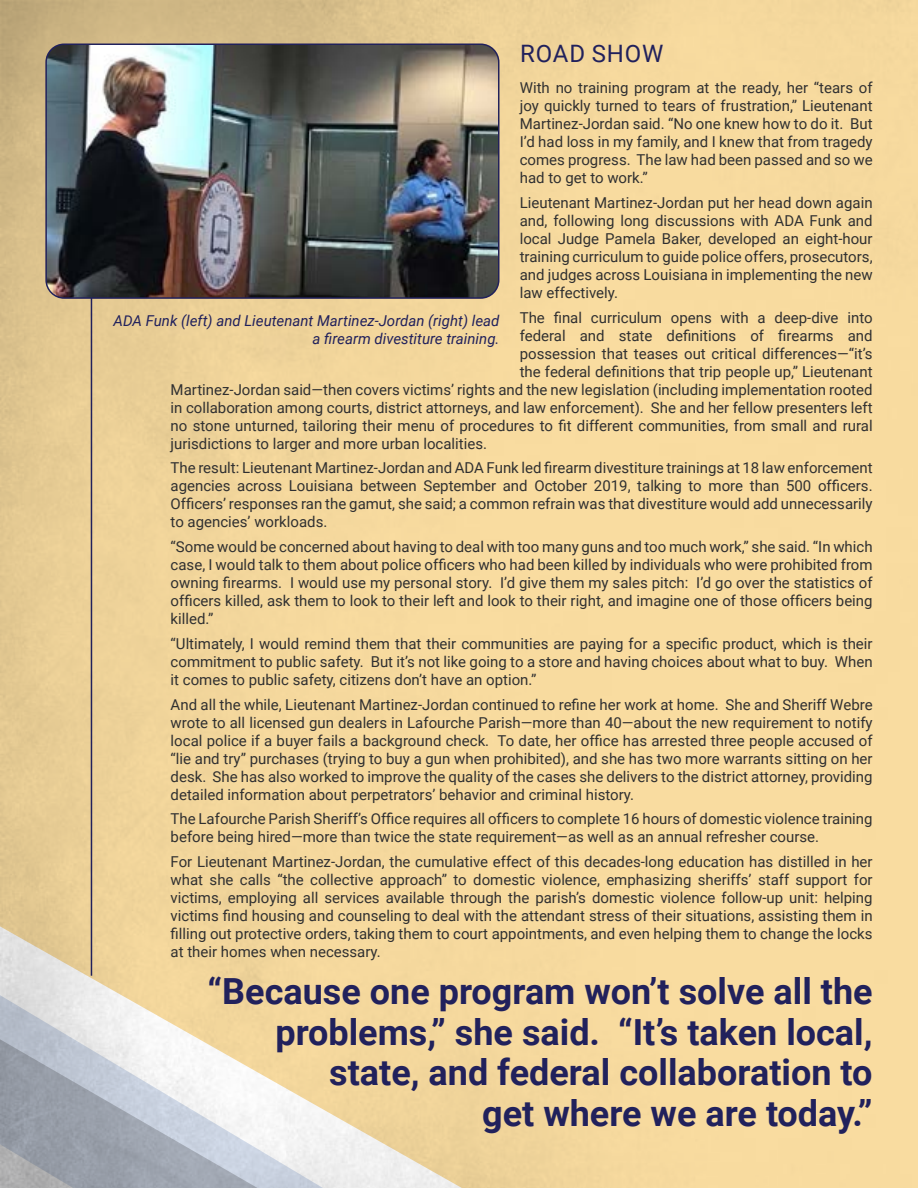
<style>
.page{position:relative;width:918px;height:1188px;background:#fff}
.page>*{position:absolute;margin:0;border:0;box-sizing:border-box;transform-origin:0 0}
.t1{font:700 36px/40.5px "Roboto";color:#21215c;text-align:right}
.t2{font:24px "Roboto";letter-spacing:.035em;color:#21215c}
.t3{font:15px/18px "Roboto";color:#303031;text-align:justify}
.t4{font:italic 15px/18px "Roboto";color:#21215c;text-align:right}
</style>
<div class="page">
<hr style="left:91px;top:287px;width:1px;height:689px;background:#21215c">
<img style="left:46px;top:44px;width:453px;height:254px">
<div style="left:45px;top:44px;width:454px;height:255px;border:2px solid #21215c;border-radius:18px"></div>
<h2 class="t2" style="left:520px;top:36px;width:145px">ROAD SHOW</h2>
<p class="t3" style="left:520px;top:78px;width:354px">With no training program at the ready, her “tears of joy quickly turned to tears of frustration,” Lieutenant Martinez-Jordan said. “No one knew how to do it. But I’d had loss in my family, and I knew that from tragedy comes progress. The law had been passed and so we had to get to work.”</p>
<p class="t3" style="left:520px;top:193px;width:354px">Lieutenant Martinez-Jordan put her head down again and, following long discussions with ADA Funk and local Judge Pamela Baker, developed an eight-hour training curriculum to guide police offers, prosecutors, and judges across Louisiana in implementing the new law effectively.</p>
<p class="t3" style="left:520px;top:308px;width:354px">The final curriculum opens with a deep-dive into</p>
<p class="t3" style="left:520px;top:326px;width:354px">federal and state definitions of firearms and</p>
<p class="t3" style="left:520px;top:344px;width:354px">possession that teases out critical differences—“it’s</p>
<p class="t3" style="left:520px;top:362px;width:354px">the federal definitions that trip people up,” Lieutenant</p>
<p class="t3" style="left:171px;top:380px;width:703px">Martinez-Jordan said—then covers victims’ rights and the new legislation (including implementation rooted</p>
<p class="t3" style="left:171px;top:398px;width:704px">in collaboration among courts, district attorneys, and law enforcement). She and her fellow presenters left</p>
<p class="t3" style="left:171px;top:416px;width:704px">no stone unturned, tailoring their menu of procedures to fit different communities, from small and rural</p>
<p class="t3" style="left:171px;top:434px;width:318px">jurisdictions to larger and more urban localities.</p>
<p class="t3" style="left:171px;top:458px;width:704px">The result: Lieutenant Martinez-Jordan and ADA Funk led firearm divestiture trainings at 18 law enforcement agencies across Louisiana between September and October 2019, talking to more than 500 officers.<br>Officers’ responses ran the gamut, she said; a common refrain was that divestiture would add unnecessarily to agencies’ workloads.</p>
<p class="t3" style="left:171px;top:537px;width:704px">“Some would be concerned about having to deal with too many guns and too much work,” she said. “In which case, I would talk to them about police officers who had been killed by individuals who were prohibited from owning firearms. I would use my personal story. I’d give them my sales pitch: I’d go over the statistics of officers killed, ask them to look to their left and look to their right, and imagine one of those officers being killed.”</p>
<p class="t3" style="left:171px;top:634px;width:704px">“Ultimately, I would remind them that their communities are paying for a specific product, which is their commitment to public safety. But it’s not like going to a store and having choices about what to buy. When it comes to public safety, citizens don’t have an option.”</p>
<p class="t3" style="left:171px;top:695px;width:704px">And all the while, Lieutenant Martinez-Jordan continued to refine her work at home. She and Sheriff Webre wrote to all licensed gun dealers in Lafourche Parish—more than 40—about the new requirement to notify local police if a buyer fails a background check. To date, her office has arrested three people accused of “lie and try” purchases (trying to buy a gun when prohibited), and she has two more warrants sitting on her desk. She has also worked to improve the quality of the cases she delivers to the district attorney, providing detailed information about perpetrators’ behavior and criminal history.</p>
<p class="t3" style="left:171px;top:809px;width:704px">The Lafourche Parish Sheriff’s Office requires all officers to complete 16 hours of domestic violence training before being hired—more than twice the state requirement—as well as an annual refresher course.</p>
<p class="t3" style="left:171px;top:852px;width:704px">For Lieutenant Martinez-Jordan, the cumulative effect of this decades-long education has distilled in her what she calls “the collective approach” to domestic violence, emphasizing sheriffs’ staff support for victims, employing all services available through the parish’s domestic violence follow-up unit: helping victims find housing and counseling to deal with the attendant stress of their situations, assisting them in filling out protective orders, taking them to court appointments, and even helping them to change the locks at their homes when necessary.</p>
<h1 class="t1" style="left:208px;top:970px;width:667px">“Because one program won’t solve all the problems,” she said. “It’s taken local, state, and federal collaboration to<br>get where we are today.”</h1>
<p class="t4" style="left:114px;top:311px;width:387px">ADA Funk (left) and Lieutenant Martinez-Jordan (right) lead a firearm divestiture training.</p>
</div>
